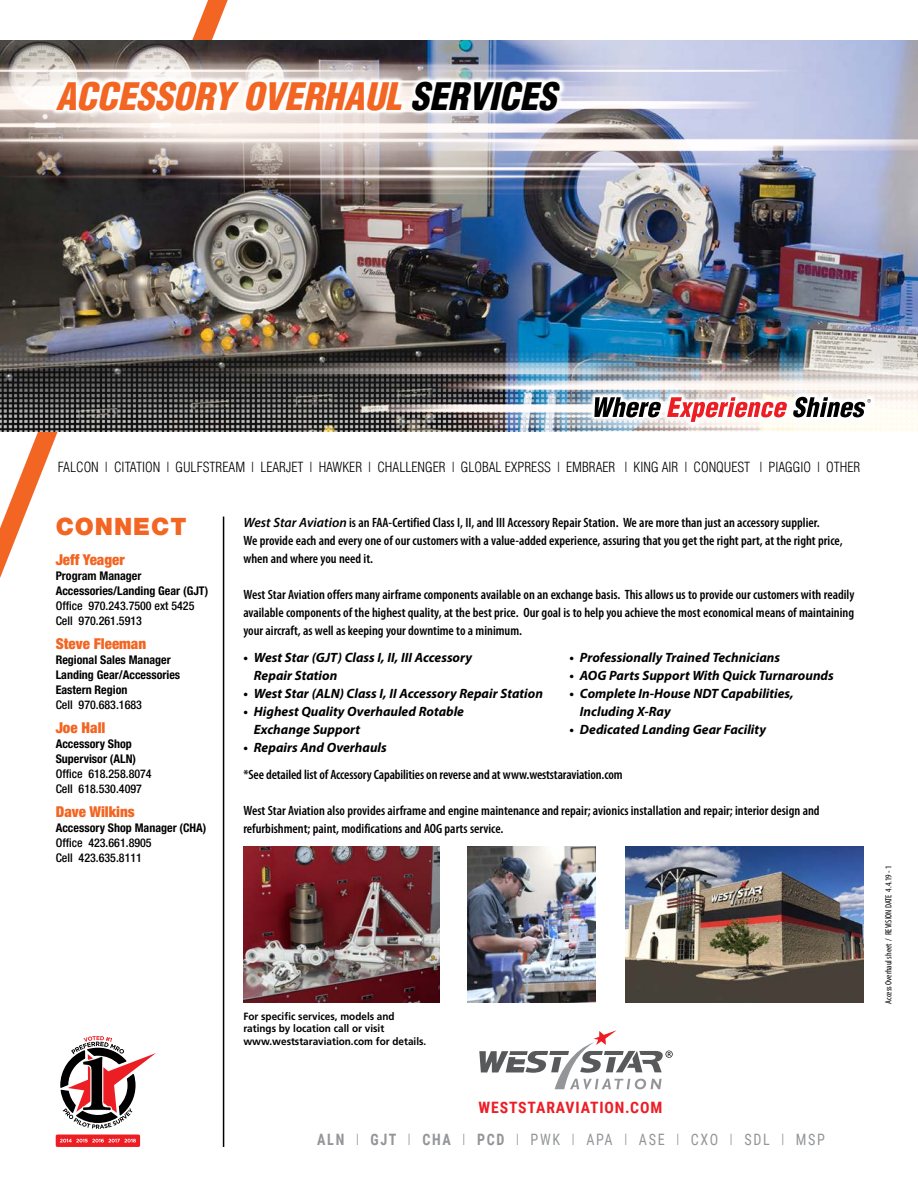
<style>
.page{position:relative;width:918px;height:1188px;background:#fff}
.page>*{position:absolute;margin:0;border:0;box-sizing:border-box;transform-origin:0 0}
.t1{font:italic 900 condensed 36.9px "Helvetica";color:#f26522}
.t2{font:900 24px "Helvetica Neue";letter-spacing:.04em;color:#f26522}
.t3{font:15.75px "Roboto Condensed";letter-spacing:.115em;color:#939598;scale:.9 1}
.t4{font:700 15.75px "Roboto Condensed";letter-spacing:.055em;color:#ed1d24}
.t5{font:900 condensed 15px "Helvetica Neue";color:#f26522}
.t6{font:300 condensed 13.65px "Helvetica";color:#000}
.t7{font:600 condensed 13.5px/18px "Myriad Pro";color:#000}
.t8{font:italic 700 13.5px/18px "Myriad Pro";color:#000}
.t9{font:700 condensed 12px/15px "Helvetica Neue";color:#000}
.t10{font:500 condensed 12px/15px "Helvetica Neue";color:#000}
.t11{font:700 10.5px/12.6px "Frutiger";color:#000;scale:.95 1}
.t12{font:condensed 9px "Myriad Pro";color:#000}
.s1{color:#000}
.s2{font-style:italic;font-stretch:normal}
.s3{font-weight:700}
.s4{font-weight:300}
</style>
<div class="page">
<hr style="left:223px;top:517px;width:1px;height:630px;background:#000">
<img style="left:467px;top:847px;width:129px;height:156px">
<img style="left:243px;top:847px;width:197px;height:156px">
<img style="left:626px;top:847px;width:237px;height:156px">
<svg style="left:0;top:0;width:228px;height:578px"></svg>
<img style="left:0;top:256px;width:918px;height:59px">
<img style="left:0;top:315px;width:918px;height:117px">
<img style="left:0;top:40px;width:918px;height:216px">
<svg style="left:50px;top:76px;width:516px;height:40px"></svg>
<img style="left:183px;top:352px;width:735px;height:80px">
<svg style="left:588px;top:390px;width:289px;height:38px"></svg>
<svg style="left:793px;top:397px;width:78px;height:20px"></svg>
<svg style="left:667px;top:397px;width:120px;height:25px"></svg>
<svg style="left:594px;top:397px;width:67px;height:20px"></svg>
<svg style="left:479px;top:1030px;width:194px;height:59px"></svg>
<svg style="left:60px;top:1036px;width:96px;height:93px"></svg>
<div style="left:56px;top:1135px;width:84px;height:12px;background:#ed1d24;border-radius:2px"></div>
<svg style="left:60px;top:1139px;width:76px;height:3px"></svg>
<h1 class="t1" style="left:56px;top:73px;width:502px">ACCESSORY OVERHAUL <span class="s1">SERVICES</span></h1>
<p class="t6" style="left:58px;top:460px;width:804px">FALCON | CITATION | GULFSTREAM | LEARJET | HAWKER | CHALLENGER | GLOBAL EXPRESS | EMBRAER | KING AIR | CONQUEST | PIAGGIO | OTHER</p>
<h2 class="t2" style="left:56px;top:512px;width:132px">CONNECT</h2>
<p class="t5" style="left:56px;top:550px;width:70px">Jeff Yeager</p>
<p class="t9" style="left:56px;top:568px;width:154px">Program Manager<br>Accessories/Landing Gear (GJT)</p>
<p class="t10" style="left:56px;top:598px;width:140px">Office 970.243.7500 ext 5425<br>Cell 970.261.5913</p>
<p class="t5" style="left:56px;top:634px;width:92px">Steve Fleeman</p>
<p class="t9" style="left:56px;top:652px;width:126px">Regional Sales Manager<br>Landing Gear/Accessories<br>Eastern Region</p>
<p class="t10" style="left:56px;top:697px;width:88px">Cell 970.683.1683</p>
<p class="t5" style="left:56px;top:718px;width:51px">Joe Hall</p>
<p class="t9" style="left:56px;top:736px;width:82px">Accessory Shop<br>Supervisor (ALN)</p>
<p class="t10" style="left:56px;top:766px;width:98px">Office 618.258.8074<br>Cell 618.530.4097</p>
<p class="t5" style="left:56px;top:802px;width:81px">Dave Wilkins</p>
<p class="t9" style="left:56px;top:820px;width:152px">Accessory Shop Manager (CHA)</p>
<p class="t10" style="left:56px;top:835px;width:98px">Office 423.661.8905<br>Cell 423.635.8111</p>
<p class="t7" style="left:243px;top:513px;width:601px"><span class="s2">West Star Aviation</span> is an FAA-Certified Class I, II, and III Accessory Repair Station. We are more than just an accessory supplier.<br>We provide each and every one of our customers with a value-added experience, assuring that you get the right part, at the right price, when and where you need it.</p>
<p class="t7" style="left:243px;top:585px;width:612px;text-align:justify">West Star Aviation offers many airframe components available on an exchange basis. This allows us to provide our customers with readily available components of the highest quality, at the best price. Our goal is to help you achieve the most economical means of maintaining your aircraft, as well as keeping your downtime to a minimum.</p>
<p class="t8" style="left:254px;top:648px;width:220px;text-indent:-11px">• West Star (GJT) Class I, II, III Accessory<br>Repair Station</p>
<p class="t8" style="left:243px;top:684px;width:301px">• West Star (ALN) Class I, II Accessory Repair Station</p>
<p class="t8" style="left:254px;top:702px;width:212px;text-indent:-11px">• Highest Quality Overhauled Rotable<br>Exchange Support</p>
<p class="t8" style="left:243px;top:738px;width:145px">• Repairs And Overhauls</p>
<p class="t8" style="left:569px;top:648px;width:212px">• Professionally Trained Technicians</p>
<p class="t8" style="left:569px;top:666px;width:266px">• AOG Parts Support With Quick Turnarounds</p>
<p class="t8" style="left:580px;top:684px;width:215px;text-indent:-11px">• Complete In-House NDT Capabilities,<br>Including X-Ray</p>
<p class="t8" style="left:569px;top:720px;width:198px">• Dedicated Landing Gear Facility</p>
<p class="t7" style="left:243px;top:765px;width:381px">*See detailed list of Accessory Capabilities on reverse and at www.weststaraviation.com</p>
<p class="t7" style="left:243px;top:801px;width:578px">West Star Aviation also provides airframe and engine maintenance and repair; avionics installation and repair; interior design and refurbishment; paint, modifications and AOG parts service.</p>
<p class="t11" style="left:243px;top:1010px;width:194px">For specific services, models and ratings by location call or visit www.weststaraviation.com for details.</p>
<p class="t4" style="left:479px;top:1096px;width:185px">WESTSTARAVIATION.COM</p>
<p class="t3" style="left:317px;top:1128px;width:566px"><span class="s3">ALN</span> <span class="s4">I</span> <span class="s3">GJT</span> <span class="s4">I</span> <span class="s3">CHA</span> <span class="s4">I</span> <span class="s3">PCD</span> <span class="s4">I</span> PWK <span class="s4">I</span> APA <span class="s4">I</span> ASE <span class="s4">I</span> CXO <span class="s4">I</span> SDL <span class="s4">I</span> MSP</p>
<p class="t12" style="left:883px;top:1004px;width:140px;rotate:-90deg">Access Overhaul sheet / REVISION DATE 4.4.19 - 1</p>
</div>
